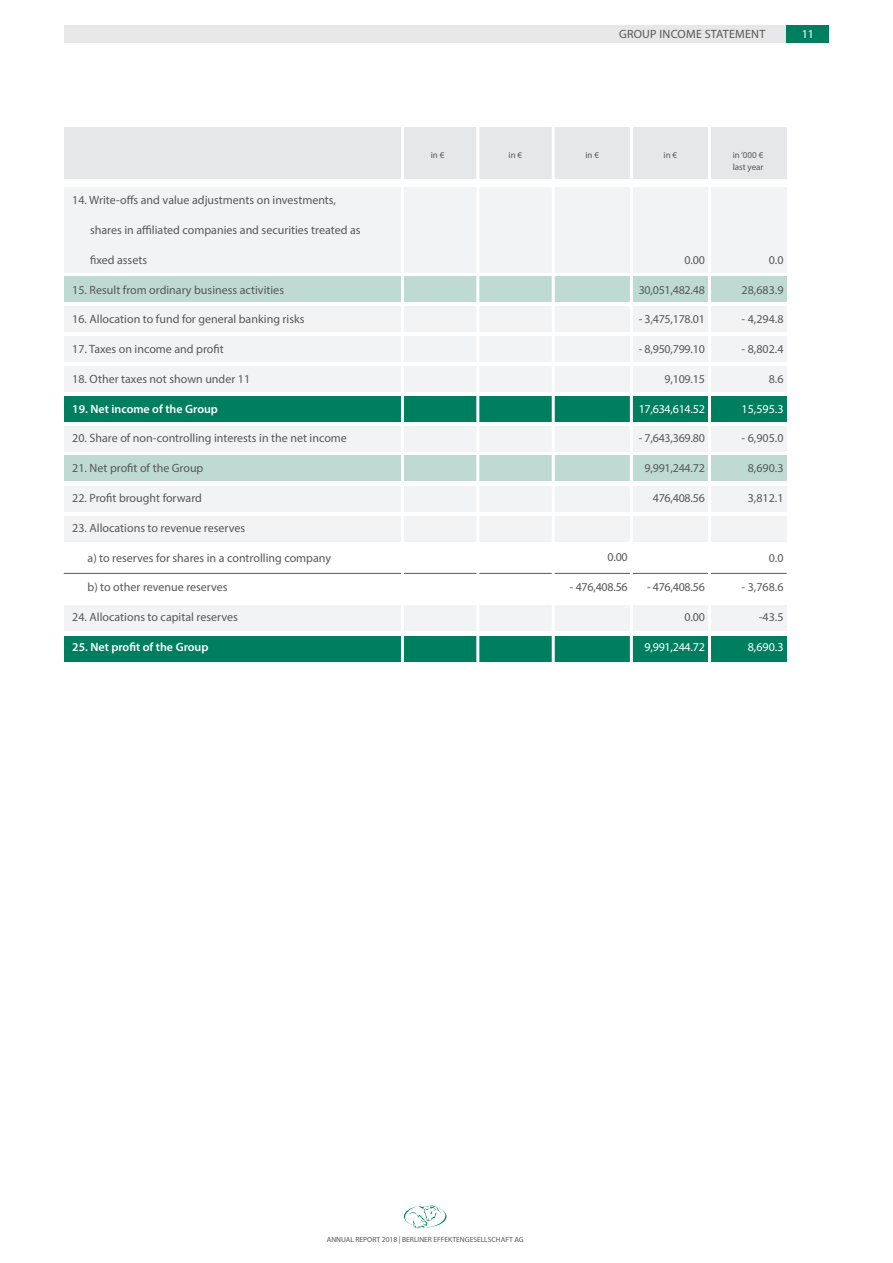
<style>
.page{position:relative;width:893px;height:1263px;background:#fff}
.page>*{position:absolute;margin:0;border:0;box-sizing:border-box;transform-origin:0 0}
.t1{font:12px "Myriad Pro";color:#57585a}
.t2{font:600 12px "Myriad Pro";color:#fff}
.t3{font:12px "Myriad Pro";letter-spacing:-.02em;color:#fff}
.t4{font:12px "Myriad Pro";letter-spacing:.02em;color:#57585a}
.t5{font:12px "Myriad Pro";letter-spacing:-.02em;color:#57585a}
.t6{font:9px/12px "Myriad Pro";color:#57585a}
.t7{font:7.5px "Myriad Pro";color:#57585a}
</style>
<div class="page">
<div style="left:64px;top:26px;width:723px;height:17px;background:#e6e7e9"></div>
<div style="left:787px;top:26px;width:42px;height:17px;background:#007f60"></div>
<svg style="left:404px;top:1205px;width:42px;height:24px"></svg>
<hr style="left:64px;top:573px;width:723px;height:1px;background:#57585a">
<div style="left:64px;top:516px;width:723px;height:25px;background:#f2f3f4"></div>
<div style="left:64px;top:636px;width:723px;height:25px;background:#007f60"></div>
<div style="left:64px;top:606px;width:723px;height:25px;background:#f2f3f4"></div>
<div style="left:64px;top:486px;width:723px;height:26px;background:#f2f3f4"></div>
<div style="left:64px;top:455px;width:723px;height:26px;background:#bedad3"></div>
<div style="left:64px;top:396px;width:723px;height:25px;background:#007f60"></div>
<div style="left:64px;top:276px;width:723px;height:26px;background:#bedad3"></div>
<div style="left:64px;top:127px;width:723px;height:51px;background:#e6e7e9"></div>
<div style="left:64px;top:187px;width:723px;height:85px;background:#f2f3f4"></div>
<div style="left:64px;top:306px;width:723px;height:26px;background:#f2f3f4"></div>
<div style="left:64px;top:426px;width:723px;height:25px;background:#f2f3f4"></div>
<div style="left:64px;top:336px;width:723px;height:26px;background:#f2f3f4"></div>
<div style="left:64px;top:366px;width:723px;height:26px;background:#f2f3f4"></div>
<hr style="left:552px;top:102px;width:3px;height:1060px;background:#fff">
<hr style="left:630px;top:100px;width:3px;height:1060px;background:#fff">
<hr style="left:708px;top:100px;width:3px;height:1060px;background:#fff">
<hr style="left:476px;top:102px;width:3px;height:1060px;background:#fff">
<hr style="left:401px;top:114px;width:3px;height:1060px;background:#fff">
<p class="t1" style="left:72px;top:193px;width:265px">14. Write-offs and value adjustments on investments,</p>
<p class="t1" style="left:90px;top:223px;width:272px">shares in affiliated companies and securities treated as</p>
<p class="t1" style="left:90px;top:252px;width:58px">fixed assets</p>
<p class="t1" style="left:72px;top:282px;width:213px">15. Result from ordinary business activities</p>
<p class="t1" style="left:72px;top:312px;width:234px">16. Allocation to fund for general banking risks</p>
<p class="t1" style="left:72px;top:342px;width:153px">17. Taxes on income and profit</p>
<p class="t1" style="left:72px;top:371px;width:179px">18. Other taxes not shown under 11</p>
<p class="t2" style="left:72px;top:401px;width:147px">19. Net income of the Group</p>
<p class="t1" style="left:72px;top:431px;width:276px">20. Share of non-controlling interests in the net income</p>
<p class="t1" style="left:72px;top:461px;width:133px">21. Net profit of the Group</p>
<p class="t1" style="left:72px;top:491px;width:131px">22. Profit brought forward</p>
<p class="t1" style="left:72px;top:520px;width:174px">23. Allocations to revenue reserves</p>
<p class="t1" style="left:88px;top:550px;width:245px">a) to reserves for shares in a controlling company</p>
<p class="t1" style="left:88px;top:580px;width:142px">b) to other revenue reserves</p>
<p class="t1" style="left:72px;top:610px;width:167px">24. Allocations to capital reserves</p>
<p class="t2" style="left:72px;top:639px;width:138px">25. Net profit of the Group</p>
<p class="t4" style="left:619px;top:27px;width:148px">GROUP INCOME STATEMENT</p>
<p class="t3" style="left:802px;top:27px;width:14px">11</p>
<p class="t6" style="left:431px;top:149px;width:15px">in €</p>
<p class="t6" style="left:509px;top:149px;width:15px">in €</p>
<p class="t6" style="left:585px;top:149px;width:15px">in €</p>
<p class="t6" style="left:664px;top:149px;width:15px">in €</p>
<p class="t6" style="left:733px;top:149px;width:32px">in ‘000 € last year</p>
<p class="t1" style="left:685px;top:252px;width:22px">0.00</p>
<p class="t5" style="left:639px;top:282px;width:68px">30,051,482.48</p>
<p class="t1" style="left:639px;top:312px;width:67px">- 3,475,178.01</p>
<p class="t1" style="left:639px;top:342px;width:67px">- 8,950,799.10</p>
<p class="t1" style="left:665px;top:371px;width:42px">9,109.15</p>
<p class="t3" style="left:639px;top:401px;width:68px">17,634,614.52</p>
<p class="t1" style="left:639px;top:431px;width:67px">- 7,643,369.80</p>
<p class="t1" style="left:645px;top:461px;width:62px">9,991,244.72</p>
<p class="t1" style="left:653px;top:491px;width:54px">476,408.56</p>
<p class="t1" style="left:607px;top:550px;width:22px">0.00</p>
<p class="t1" style="left:570px;top:580px;width:59px">- 476,408.56</p>
<p class="t1" style="left:647px;top:580px;width:59px">- 476,408.56</p>
<p class="t1" style="left:685px;top:610px;width:22px">0.00</p>
<p class="t3" style="left:645px;top:639px;width:62px">9,991,244.72</p>
<p class="t1" style="left:769px;top:252px;width:16px">0.0</p>
<p class="t1" style="left:742px;top:282px;width:43px">28,683.9</p>
<p class="t1" style="left:741px;top:312px;width:43px">- 4,294.8</p>
<p class="t1" style="left:741px;top:342px;width:43px">- 8,802.4</p>
<p class="t1" style="left:769px;top:371px;width:16px">8.6</p>
<p class="t3" style="left:742px;top:401px;width:43px">15,595.3</p>
<p class="t1" style="left:741px;top:431px;width:43px">- 6,905.0</p>
<p class="t1" style="left:748px;top:461px;width:37px">8,690.3</p>
<p class="t1" style="left:748px;top:491px;width:37px">3,812.1</p>
<p class="t1" style="left:769px;top:550px;width:16px">0.0</p>
<p class="t1" style="left:741px;top:580px;width:43px">- 3,768.6</p>
<p class="t1" style="left:759px;top:610px;width:26px">-43.5</p>
<p class="t3" style="left:748px;top:639px;width:37px">8,690.3</p>
<p class="t7" style="left:327px;top:1235px;width:198px">ANNUAL REPORT 2018 | BERLINER EFFEKTENGESELLSCHAFT AG</p>
</div>
